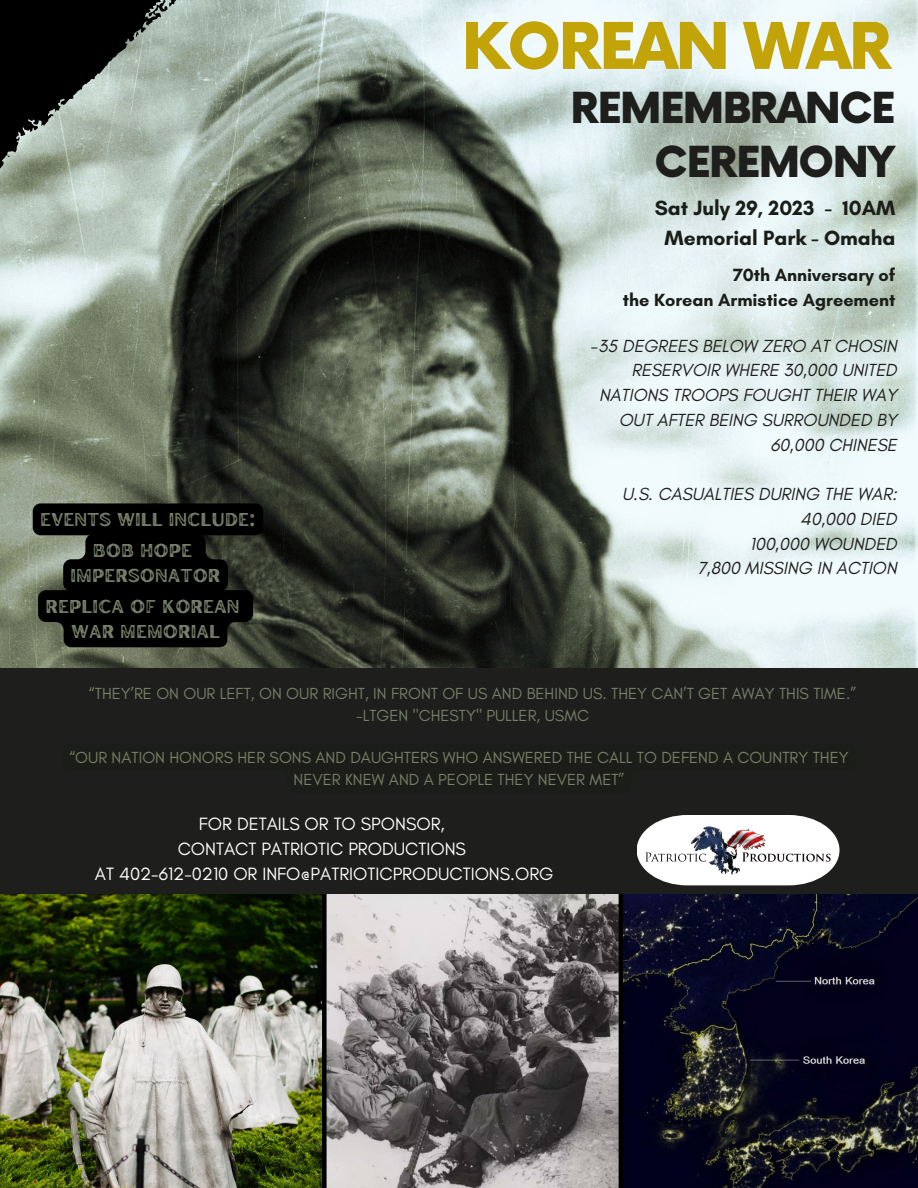
<style>
.page{position:relative;width:918px;height:1188px;background:#fff}
.page>*{position:absolute;margin:0;border:0;box-sizing:border-box;transform-origin:0 0}
.t1{font:900 62.7px "Now";letter-spacing:-.035em;color:#c2a308}
.t2{font:900 41.7px/54px "Now";letter-spacing:-.035em;color:#1e1e1c;text-align:right}
.t3{font:700 21px "Glacial Indifference";color:#1b1e18}
.t4{font:18.6px "Hertical Sans Texture";color:#767f69}
.t5{font:18.15px "Glacial Indifference";color:#fff}
.t6{font:700 18px "Glacial Indifference";color:#1b1e18}
.t7{font:italic 17.85px/24.8px "Glacial Indifference";color:#1e1e1c;text-align:right}
.t8{font:16.35px/22.5px "Glacial Indifference";color:#767f69;text-align:center}
</style>
<div class="page">
<img style="left:0;top:0;width:918px;height:668px">
<svg style="left:0;top:0;width:306px;height:311px;background:#7b867c"></svg>
<img style="left:623px;top:894px;width:295px;height:294px">
<img style="left:0;top:894px;width:619px;height:294px">
<div style="left:322px;top:889px;width:5px;height:299px;background:#000"></div>
<hr style="left:619px;top:891px;width:4px;height:297px;background:#000">
<div style="left:0;top:668px;width:918px;height:226px;background:#1e1e1c"></div>
<svg style="left:637px;top:815px;width:203px;height:70px"></svg>
<img style="left:641px;top:821px;width:194px;height:59px">
<svg style="left:33px;top:503px;width:230px;height:144px;background:#141511"></svg>
<p class="t4" style="left:40px;top:507px;width:217px">EVENTS WILL INCLUDE:</p>
<p class="t4" style="left:93px;top:538px;width:101px">BOB HOPE</p>
<p class="t4" style="left:71px;top:563px;width:151px">IMPERSONATOR</p>
<p class="t4" style="left:46px;top:594px;width:195px">REPLICA OF KOREAN</p>
<p class="t4" style="left:71px;top:619px;width:151px">WAR MEMORIAL</p>
<p class="t1" style="left:462px;top:12px;width:431px">KOREAN WAR</p>
<p class="t2" style="left:571px;top:84px;width:326px">REMEMBRANCE<br>CEREMONY</p>
<p class="t3" style="left:655px;top:195px;width:242px">Sat July 29, 2023 - 10AM</p>
<p class="t3" style="left:665px;top:225px;width:232px">Memorial Park - Omaha</p>
<p class="t6" style="left:733px;top:264px;width:164px">70th Anniversary of</p>
<p class="t6" style="left:623px;top:289px;width:274px">the Korean Armistice Agreement</p>
<p class="t7" style="left:591px;top:333px;width:307px">-35 DEGREES BELOW ZERO AT CHOSIN<br>RESERVOIR WHERE 30,000 UNITED<br>NATIONS TROOPS FOUGHT THEIR WAY<br>OUT AFTER BEING SURROUNDED BY<br>60,000 CHINESE</p>
<p class="t7" style="left:622px;top:481px;width:276px">U.S. CASUALTIES DURING THE WAR:</p>
<p class="t7" style="left:800px;top:506px;width:98px">40,000 DIED</p>
<p class="t7" style="left:750px;top:531px;width:148px">100,000 WOUNDED</p>
<p class="t7" style="left:698px;top:556px;width:200px">7,800 MISSING IN ACTION</p>
<p class="t8" style="left:89px;top:682px;width:769px">“THEY’RE ON OUR LEFT, ON OUR RIGHT, IN FRONT OF US AND BEHIND US. THEY CAN’T GET AWAY THIS TIME.”</p>
<p class="t8" style="left:356px;top:704px;width:234px">-LTGEN "CHESTY" PULLER, USMC</p>
<p class="t8" style="left:69px;top:746px;width:781px">“OUR NATION HONORS HER SONS AND DAUGHTERS WHO ANSWERED THE CALL TO DEFEND A COUNTRY THEY<br>NEVER KNEW AND A PEOPLE THEY NEVER MET”</p>
<p class="t5" style="left:199px;top:813px;width:247px">FOR DETAILS OR TO SPONSOR,</p>
<p class="t5" style="left:178px;top:838px;width:290px">CONTACT PATRIOTIC PRODUCTIONS</p>
<p class="t5" style="left:95px;top:862px;width:460px">AT 402-612-0210 OR INFO@PATRIOTICPRODUCTIONS.ORG</p>
</div>
